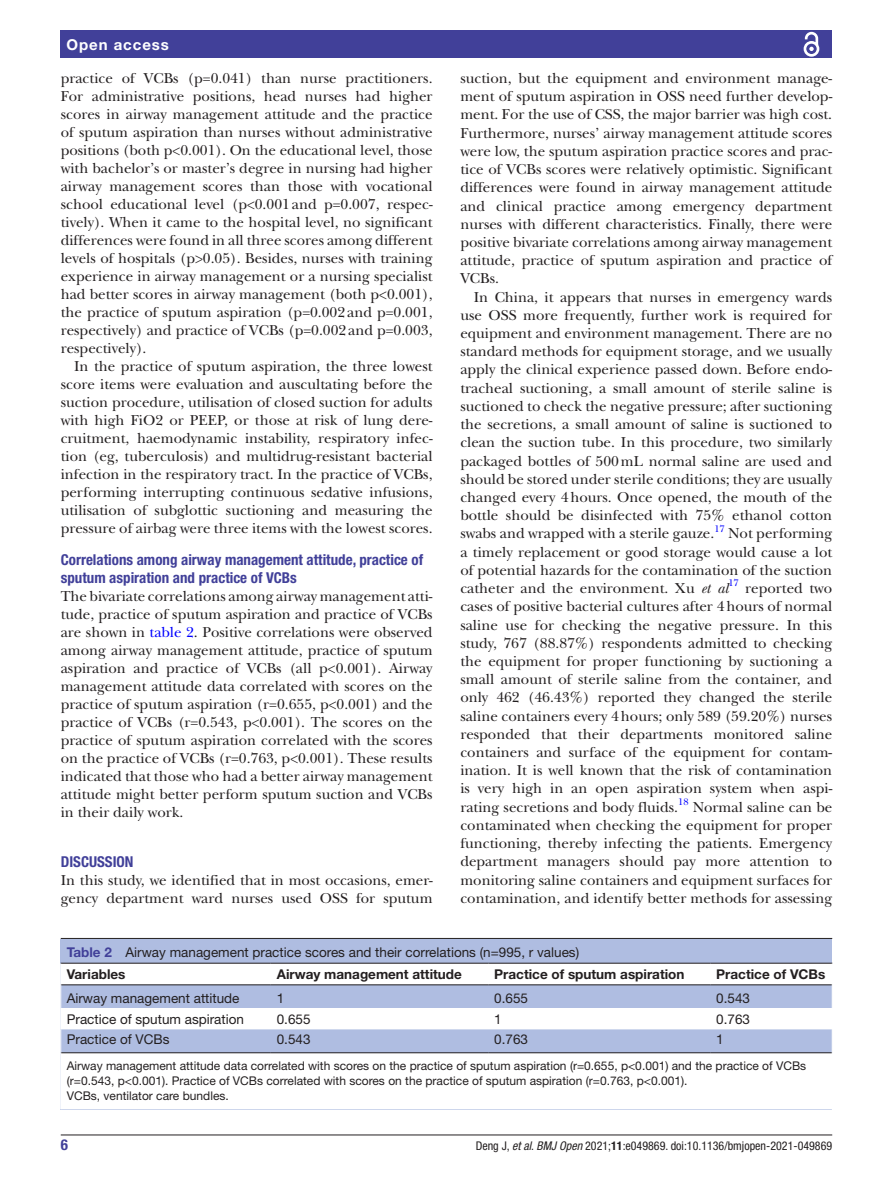
<style>
.page{position:relative;width:893px;height:1191px;background:#fff}
.page>*{position:absolute;margin:0;border:0;box-sizing:border-box;transform-origin:0 0}
.t1{font:15px/18.1px "New Baskerville";color:#231f20;text-align:justify}
.t2{font:700 condensed 15px/18px "Helvetica Neue LT Std";color:#414099}
.t3{font:700 15px "Helvetica Neue LT Std";letter-spacing:.065em;color:#fff}
.t4{font:13.5px/22px "Helvetica Neue LT Std";color:#231f20}
.t5{font:700 13.5px "Helvetica Neue LT Std";color:#231f20}
.t6{font:12px/15px "Helvetica Neue LT Std";color:#231f20}
.t7{font:condensed 12px "Helvetica Neue LT Std";color:#231f20}
.t8{font:9.9px "New Baskerville";color:#00f}
.s1{color:#00f}
.s2{font-style:italic}
.s3{font-weight:700;color:#414099}
.s4{font-weight:700}
</style>
<div class="page">
<hr style="left:61px;top:1134px;width:771px;height:1px;background:#231f20">
<div style="left:61px;top:31px;width:771px;height:27px;background:#414099"></div>
<svg style="left:803px;top:31px;width:17px;height:26px"></svg>
<div style="left:61px;top:939px;width:771px;height:170px;background:#afbde1"></div>
<hr style="left:61px;top:938px;width:771px;height:1px;background:#231f20">
<div style="left:61px;top:963px;width:771px;height:146px;background:#fff"></div>
<svg style="left:61px;top:985px;width:771px;height:67px"></svg>
<hr style="left:61px;top:962px;width:210px;height:1px;background:#231f20">
<hr style="left:61px;top:984px;width:210px;height:1px;background:#231f20">
<hr style="left:271px;top:962px;width:217px;height:1px;background:#231f20">
<hr style="left:271px;top:984px;width:217px;height:1px;background:#231f20">
<hr style="left:488px;top:962px;width:222px;height:1px;background:#231f20">
<hr style="left:488px;top:984px;width:222px;height:1px;background:#231f20">
<hr style="left:710px;top:962px;width:122px;height:1px;background:#231f20">
<hr style="left:710px;top:984px;width:122px;height:1px;background:#231f20">
<hr style="left:271px;top:1052px;width:217px;height:1px;background:#231f20">
<hr style="left:488px;top:1052px;width:222px;height:1px;background:#231f20">
<hr style="left:710px;top:1052px;width:122px;height:1px;background:#231f20">
<hr style="left:61px;top:1052px;width:210px;height:1px;background:#231f20">
<svg style="left:60px;top:963px;width:1px;height:89px"></svg>
<hr style="left:67px;top:1084px;width:765px;height:2px;background:#fff">
<hr style="left:67px;top:1099px;width:765px;height:2px;background:#fff">
<p class="t3" style="left:66px;top:35px;width:104px">Open access</p>
<p class="t1" style="left:61px;top:69px;width:373px">practice of VCBs (p=0.041) than nurse practitioners.<br>For administrative positions, head nurses had higher scores in airway management attitude and the practice of sputum aspiration than nurses without administrative positions (both p&lt;0.001). On the educational level, those with bachelor’s or master’s degree in nursing had higher airway management scores than those with vocational school educational level (p&lt;0.001and p=0.007, respec&shy;tively). When it came to the hospital level, no significant differences were found in all three scores among different levels of hospitals (p&gt;0.05). Besides, nurses with training experience in airway management or a nursing specialist had better scores in airway management (both p&lt;0.001), the practice of sputum aspiration (p=0.002and p=0.001, respectively) and practice of VCBs (p=0.002and p=0.003, respectively).</p>
<p class="t1" style="left:61px;top:357px;width:373px;text-indent:14px">In the practice of sputum aspiration, the three lowest score items were evaluation and auscultating before the suction procedure, utilisation of closed suction for adults with high FiO2 or PEEP, or those at risk of lung dere&shy;cruitment, haemodynamic instability, respiratory infec&shy;tion (eg, tuberculosis) and multidrug-resistant bacterial infection in the respiratory tract. In the practice of VCBs, performing interrupting continuous sedative infusions, utilisation of subglottic suctioning and measuring the pressure of airbag were three items with the lowest scores.</p>
<p class="t2" style="left:61px;top:550px;width:364px">Correlations among airway management attitude, practice of sputum aspiration and practice of VCBs</p>
<p class="t1" style="left:61px;top:587px;width:373px">The bivariate correlations among airway management atti&shy;tude, practice of sputum aspiration and practice of VCBs are shown in <span class="s1">table 2</span>. Positive correlations were observed among airway management attitude, practice of sputum aspiration and practice of VCBs (all p&lt;0.001). Airway management attitude data correlated with scores on the practice of sputum aspiration (r=0.655, p&lt;0.001) and the practice of VCBs (r=0.543, p&lt;0.001). The scores on the practice of sputum aspiration correlated with the scores on the practice of VCBs (r=0.763, p&lt;0.001). These results indicated that those who had a better airway management attitude might better perform sputum suction and VCBs in their daily work.</p>
<p class="t2" style="left:61px;top:853px;width:74px">DISCUSSION</p>
<p class="t1" style="left:61px;top:871px;width:373px">In this study, we identified that in most occasions, emer&shy;gency department ward nurses used OSS for sputum</p>
<p class="t1" style="left:460px;top:69px;width:373px">suction, but the equipment and environment manage&shy;ment of sputum aspiration in OSS need further develop&shy;ment. For the use of CSS, the major barrier was high cost.<br>Furthermore, nurses’ airway management attitude scores were low, the sputum aspiration practice scores and prac&shy;tice of VCBs scores were relatively optimistic. Significant differences were found in airway management attitude and clinical practice among emergency department nurses with different characteristics. Finally, there were positive bivariate correlations among airway management attitude, practice of sputum aspiration and practice of VCBs.</p>
<p class="t1" style="left:460px;top:288px;width:373px;text-indent:14px">In China, it appears that nurses in emergency wards use OSS more frequently, further work is required for equipment and environment management. There are no standard methods for equipment storage, and we usually apply the clinical experience passed down. Before endo&shy;tracheal suctioning, a small amount of sterile saline is suctioned to check the negative pressure; after suctioning the secretions, a small amount of saline is suctioned to clean the suction tube. In this procedure, two similarly packaged bottles of 500mL normal saline are used and should be stored under sterile conditions; they are usually changed every 4hours. Once opened, the mouth of the bottle should be disinfected with 75% ethanol cotton swabs and wrapped with a sterile gauze.</p>
<p class="t8" style="left:714px;top:523px;width:12px">17</p>
<p class="t1" style="left:460px;top:524px;width:373px;text-indent:268px">Not performing a timely replacement or good storage would cause a lot of potential hazards for the contamination of the suction catheter and the environment. Xu <span class="s2">et al</span></p>
<p class="t8" style="left:728px;top:577px;width:12px">17</p>
<p class="t1" style="left:460px;top:579px;width:373px;text-indent:285px">reported two cases of positive bacterial cultures after 4hours of normal saline use for checking the negative pressure. In this study, 767 (88.87%) respondents admitted to checking the equipment for proper functioning by suctioning a small amount of sterile saline from the container, and only 462 (46.43%) reported they changed the sterile saline containers every 4hours; only 589 (59.20%) nurses responded that their departments monitored saline containers and surface of the equipment for contam&shy;ination. It is well known that the risk of contamination is very high in an open aspiration system when aspi&shy;rating secretions and body fluids.<sup>18</sup> Normal saline can be contaminated when checking the equipment for proper functioning, thereby infecting the patients. Emergency department managers should pay more attention to monitoring saline containers and equipment surfaces for contamination, and identify better methods for assessing</p>
<p class="t4" style="left:67px;top:940px;width:514px"><span class="s3">Table 2</span> Airway management practice scores and their correlations (n=995, r values)<br><span class="s4">Variables</span></p>
<p class="t5" style="left:277px;top:965px;width:187px">Airway management attitude</p>
<p class="t5" style="left:494px;top:965px;width:192px">Practice of sputum aspiration</p>
<p class="t5" style="left:716px;top:965px;width:110px">Practice of VCBs</p>
<p class="t4" style="left:67px;top:987px;width:174px">Airway management attitude</p>
<p class="t4" style="left:277px;top:987px;width:9px">1</p>
<p class="t4" style="left:494px;top:987px;width:35px">0.655</p>
<p class="t4" style="left:716px;top:987px;width:35px">0.543</p>
<p class="t4" style="left:67px;top:1007px;width:179px">Practice of sputum aspiration</p>
<p class="t4" style="left:277px;top:1007px;width:35px">0.655</p>
<p class="t4" style="left:494px;top:1007px;width:9px">1</p>
<p class="t4" style="left:716px;top:1007px;width:35px">0.763</p>
<p class="t4" style="left:67px;top:1027px;width:104px">Practice of VCBs</p>
<p class="t4" style="left:277px;top:1027px;width:35px">0.543</p>
<p class="t4" style="left:494px;top:1027px;width:35px">0.763</p>
<p class="t4" style="left:716px;top:1027px;width:9px">1</p>
<p class="t6" style="left:67px;top:1058px;width:741px">Airway management attitude data correlated with scores on the practice of sputum aspiration (r=0.655, p&lt;0.001) and the practice of VCBs (r=0.543, p&lt;0.001). Practice of VCBs correlated with scores on the practice of sputum aspiration (r=0.763, p&lt;0.001).<br>VCBs, ventilator care bundles.</p>
<p class="t2" style="left:61px;top:1135px;width:9px">6</p>
<p class="t7" style="left:476px;top:1138px;width:358px">Deng J, <span class="s2">et al</span>. <span class="s2">BMJ Open</span> 2021;<span class="s4">11</span>:e049869. doi:10.1136/bmjopen-2021-049869</p>
</div>
